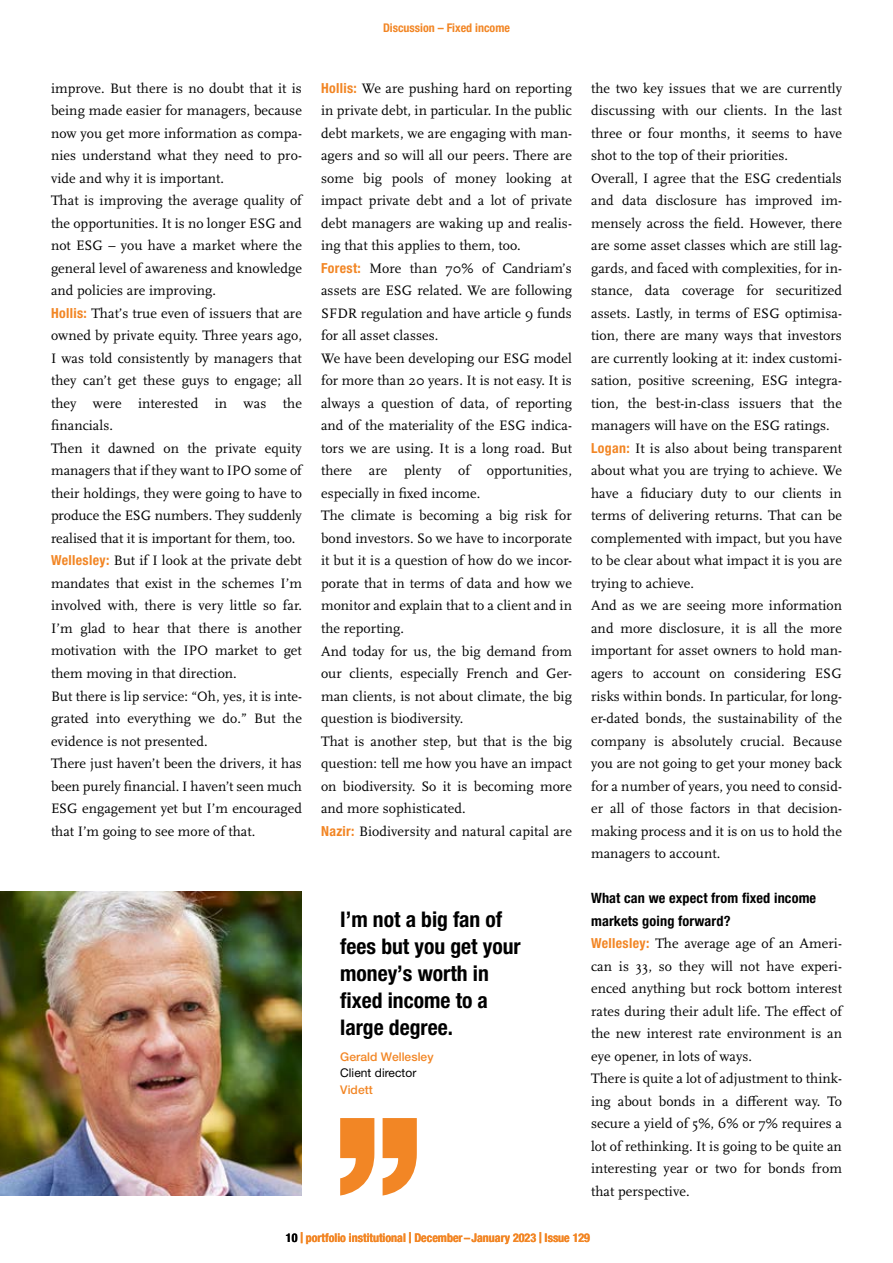
<style>
.page{position:relative;width:893px;height:1263px;background:#fff}
.page>*{position:absolute;margin:0;border:0;box-sizing:border-box;transform-origin:0 0}
.t1{font:700 condensed 21.6px/27px "Helvetica Neue LT Pro";color:#000}
.t2{font:14.25px/22.5px "Scala OT";letter-spacing:.005em;color:#000}
.t3{font:700 condensed 14.25px/22.5px "Helvetica Neue LT Pro";letter-spacing:.01em;color:#000}
.t4{font:700 condensed 12px "Helvetica Neue LT Pro";color:#f28625}
.t5{font:500 12px "Helvetica Neue LT Pro";letter-spacing:.005em;color:#f28625}
.t6{font:12px "Helvetica Neue LT Pro";letter-spacing:.005em;color:#000}
.s1{font-family:"Helvetica Neue LT Pro";font-weight:700;font-stretch:condensed;font-size:13.8px;color:#f28625}
.s2{color:#000}
.s3{font-size:15px}
</style>
<div class="page">
<img style="left:0;top:892px;width:302px;height:303px">
<svg style="left:383px;top:1118px;width:34px;height:77px"></svg>
<svg style="left:340px;top:1118px;width:34px;height:77px"></svg>
<p class="t4" style="left:383px;top:20px;width:128px">Discussion – Fixed income</p>
<p class="t2" style="left:51px;top:77px;width:252px">improve. But there is no doubt that it is being made easier for managers, because now you get more information as compa&shy;nies understand what they need to pro&shy;vide and why it is important.<br>That is improving the average quality of the opportunities. It is no longer ESG and not ESG – you have a market where the general level of awareness and knowledge and policies are improving.<br><span class="s1">Hollis:</span> That’s true even of issuers that are owned by private equity. Three years ago, I was told consistently by managers that they can’t get these guys to engage; all they were interested in was the financials.<br>Then it dawned on the private equity managers that if they want to IPO some of their holdings, they were going to have to produce the ESG numbers. They suddenly realised that it is important for them, too.<br><span class="s1">Wellesley:</span> But if I look at the private debt mandates that exist in the schemes I’m involved with, there is very little so far.<br>I’m glad to hear that there is another motivation with the IPO market to get them moving in that direction.<br>But there is lip service: “Oh, yes, it is inte&shy;grated into everything we do.” But the evidence is not presented.<br>There just haven’t been the drivers, it has been purely financial. I haven’t seen much ESG engagement yet but I’m encouraged that I’m going to see more of that.</p>
<p class="t2" style="left:321px;top:77px;width:252px"><span class="s1">Hollis:</span> We are pushing hard on reporting in private debt, in particular. In the public debt markets, we are engaging with man&shy;agers and so will all our peers. There are some big pools of money looking at impact private debt and a lot of private debt managers are waking up and realis&shy;ing that this applies to them, too.<br><span class="s1">Forest:</span> More than 70% of Candriam’s assets are ESG related. We are following SFDR regulation and have article 9 funds for all asset classes.<br>We have been developing our ESG model for more than 20 years. It is not easy. It is always a question of data, of reporting and of the materiality of the ESG indica&shy;tors we are using. It is a long road. But there are plenty of opportunities, especially in fixed income.<br>The climate is becoming a big risk for bond investors. So we have to incorporate it but it is a question of how do we incor&shy;porate that in terms of data and how we monitor and explain that to a client and in the reporting.<br>And today for us, the big demand from our clients, especially French and Ger&shy;man clients, is not about climate, the big question is biodiversity.<br>That is another step, but that is the big question: tell me how you have an impact on biodiversity. So it is becoming more and more sophisticated.<br><span class="s1">Nazir:</span> Biodiversity and natural capital are</p>
<p class="t2" style="left:591px;top:77px;width:252px">the two key issues that we are currently discussing with our clients. In the last three or four months, it seems to have shot to the top of their priorities.<br>Overall, I agree that the ESG credentials and data disclosure has improved im&shy;mensely across the field. However, there are some asset classes which are still lag&shy;gards, and faced with complexities, for in&shy;stance, data coverage for securitized assets. Lastly, in terms of ESG optimisa&shy;tion, there are many ways that investors are currently looking at it: index customi&shy;sation, positive screening, ESG integra&shy;tion, the best-in-class issuers that the managers will have on the ESG ratings.<br><span class="s1">Logan:</span> It is also about being transparent about what you are trying to achieve. We have a fiduciary duty to our clients in terms of delivering returns. That can be complemented with impact, but you have to be clear about what impact it is you are trying to achieve.<br>And as we are seeing more information and more disclosure, it is all the more important for asset owners to hold man&shy;agers to account on considering ESG risks within bonds. In particular, for long&shy;er-dated bonds, the sustainability of the company is absolutely crucial. Because you are not going to get your money back for a number of years, you need to consid&shy;er all of those factors in that decision&shy;making process and it is on us to hold the managers to account.</p>
<p class="t3" style="left:591px;top:887px;width:227px">What can we expect from fixed income markets going forward?</p>
<p class="t2" style="left:591px;top:932px;width:252px"><span class="s1">Wellesley:</span> The average age of an Ameri&shy;can is 33, so they will not have experi&shy;enced anything but rock bottom interest rates during their adult life. The effect of the new interest rate environment is an eye opener, in lots of ways.<br>There is quite a lot of adjustment to think&shy;ing about bonds in a different way. To secure a yield of 5%, 6% or 7% requires a lot of rethinking. It is going to be quite an interesting year or two for bonds from that perspective.</p>
<h1 class="t1" style="left:340px;top:906px;width:182px">I’m not a big fan of fees but you get your money’s worth in fixed income to a large degree.</h1>
<p class="t5" style="left:340px;top:1049px;width:95px">Gerald Wellesley</p>
<p class="t6" style="left:340px;top:1066px;width:78px">Client director</p>
<p class="t5" style="left:340px;top:1083px;width:34px">Vidett</p>
<p class="t4" style="left:286px;top:1230px;width:306px"><span class="s2">10</span> <span class="s3">|</span> portfolio institutional <span class="s3">|</span> December–January 2023 <span class="s3">|</span> Issue 129</p>
</div>
